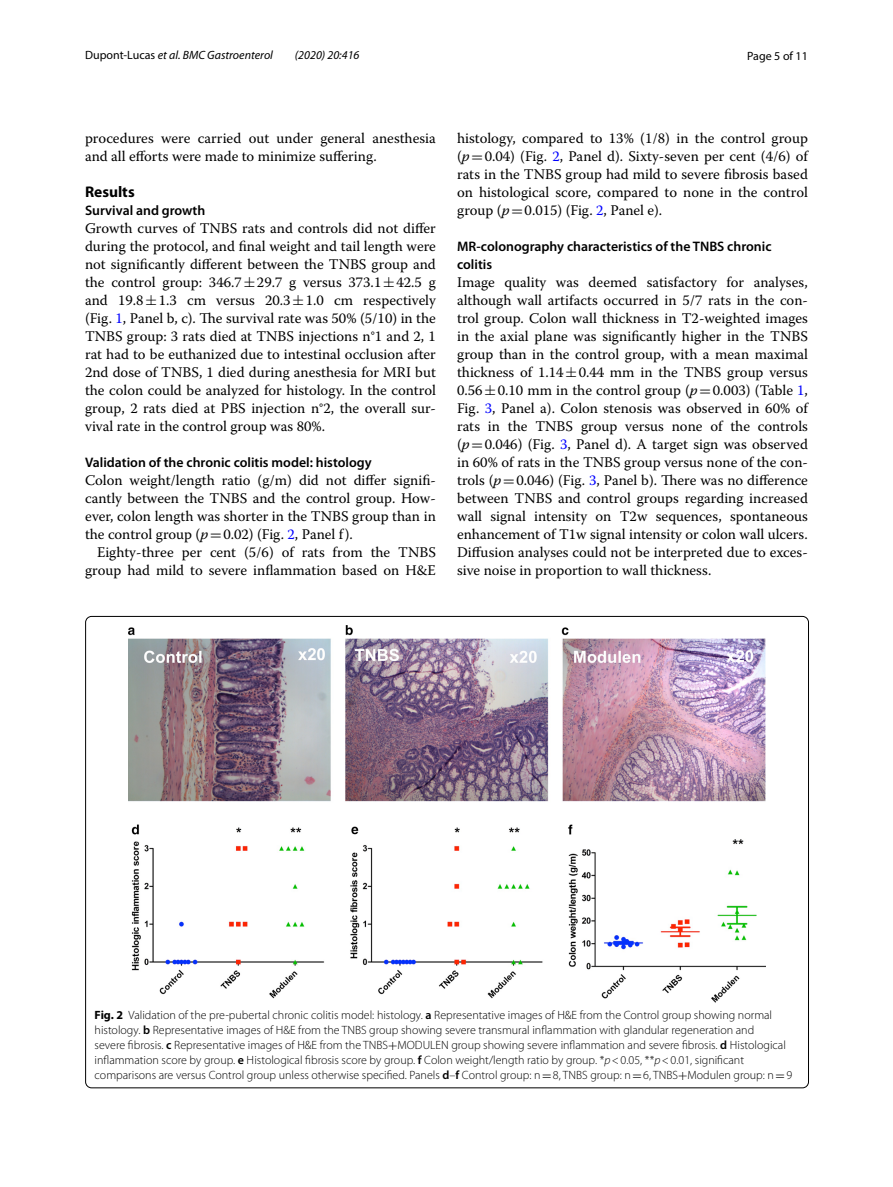
<style>
.page{position:relative;width:893px;height:1187px;background:#fff}
.page>*{position:absolute;margin:0;border:0;box-sizing:border-box;transform-origin:0 0}
.t1{font:700 15.45px "Myriad Pro";color:#000}
.t2{font:14.7px/18px "Warnock Pro";color:#000;text-align:justify}
.t3{font:600 13.8px/18px "Myriad Pro";color:#000}
.t4{font:300 12px/15px "Myriad Pro";color:#000}
.t5{font:italic 12px "Myriad Pro";color:#000}
.t6{font:12px "Myriad Pro";color:#000}
.s1{font-style:normal}
.s2{font-family:"MTSY"}
.s3{color:#00f}
.s4{font-style:italic}
.s5{font-weight:700}
.s6{font-weight:600}
.s7{font-family:"MTSY";font-weight:400}
</style>
<div class="page">
<img style="left:128px;top:625px;width:638px;height:378px">
<p class="t5" style="left:85px;top:48px;width:189px"><span class="s1">Dupont‑Lucas</span> et al. BMC Gastroenterol</p>
<p class="t5" style="left:295px;top:48px;width:66px">(2020) 20:416</p>
<p class="t6" style="left:747px;top:48px;width:62px">Page 5 of 11</p>
<p class="t2" style="left:85px;top:128px;width:352px">procedures were carried out under general anesthesia and all efforts were made to minimize suffering.</p>
<p class="t1" style="left:85px;top:181px;width:51px">Results</p>
<p class="t3" style="left:85px;top:201px;width:122px">Survival and growth</p>
<p class="t2" style="left:85px;top:218px;width:352px">Growth curves of TNBS rats and controls did not differ during the protocol, and final weight and tail length were not significantly different between the TNBS group and the control group: 346.7<span class="s2">±</span>29.7 g versus 373.1<span class="s2">±</span>42.5 g and 19.8<span class="s2">±</span>1.3 cm versus 20.3<span class="s2">±</span>1.0 cm respectively (Fig. <span class="s3">1</span>, Panel b, c). The survival rate was 50% (5/10) in the TNBS group: 3 rats died at TNBS injections n°1 and 2, 1 rat had to be euthanized due to intestinal occlusion after 2nd dose of TNBS, 1 died during anesthesia for MRI but the colon could be analyzed for histology. In the control group, 2 rats died at PBS injection n°2, the overall sur&shy;vival rate in the control group was 80%.</p>
<p class="t3" style="left:85px;top:453px;width:288px">Validation of the chronic colitis model: histology</p>
<p class="t2" style="left:85px;top:470px;width:352px">Colon weight/length ratio (g/m) did not differ signifi&shy;cantly between the TNBS and the control group. How&shy;ever, colon length was shorter in the TNBS group than in the control group (<span class="s4">p</span><span class="s2">=</span>0.02) (Fig. <span class="s3">2</span>, Panel f).</p>
<p class="t2" style="left:85px;top:542px;width:352px;text-align:right">Eighty-three per cent (5/6) of rats from the TNBS group had mild to severe inflammation based on H&amp;E</p>
<p class="t2" style="left:457px;top:128px;width:352px">histology, compared to 13% (1/8) in the control group (<span class="s4">p</span><span class="s2">=</span>0.04) (Fig. <span class="s3">2</span>, Panel d). Sixty-seven per cent (4/6) of rats in the TNBS group had mild to severe fibrosis based on histological score, compared to none in the control group (<span class="s4">p</span><span class="s2">=</span>0.015) (Fig. <span class="s3">2</span>, Panel e).</p>
<p class="t3" style="left:457px;top:237px;width:316px">MR‑colonography characteristics of the TNBS chronic colitis</p>
<p class="t2" style="left:457px;top:272px;width:352px">Image quality was deemed satisfactory for analyses, although wall artifacts occurred in 5/7 rats in the con&shy;trol group. Colon wall thickness in T2-weighted images in the axial plane was significantly higher in the TNBS group than in the control group, with a mean maximal thickness of 1.14<span class="s2">±</span>0.44 mm in the TNBS group versus 0.56<span class="s2">±</span>0.10 mm in the control group (<span class="s4">p</span><span class="s2">=</span>0.003) (Table <span class="s3">1</span>, Fig. <span class="s3">3</span>, Panel a). Colon stenosis was observed in 60% of rats in the TNBS group versus none of the controls (<span class="s4">p</span><span class="s2">=</span>0.046) (Fig. <span class="s3">3</span>, Panel d). A target sign was observed in 60% of rats in the TNBS group versus none of the con&shy;trols (<span class="s4">p</span><span class="s2">=</span>0.046) (Fig. <span class="s3">3</span>, Panel b). There was no difference between TNBS and control groups regarding increased wall signal intensity on T2w sequences, spontaneous enhancement of T1w signal intensity or colon wall ulcers.<br>Diffusion analyses could not be interpreted due to exces&shy;sive noise in proportion to wall thickness.</p>
<p class="t4" style="left:95px;top:1007px;width:699px"><span class="s5">Fig. 2</span> Validation of the pre-pubertal chronic colitis model: histology. <span class="s6">a</span> Representative images of H&amp;E from the Control group showing normal histology. <span class="s6">b</span> Representative images of H&amp;E from the TNBS group showing severe transmural inflammation with glandular regeneration and<br>severe fibrosis. <span class="s6">c</span> Representative images of H&amp;E from the TNBS<span class="s7">+</span>MODULEN group showing severe inflammation and severe fibrosis. <span class="s6">d</span> Histological inflammation score by group. <span class="s6">e</span> Histological fibrosis score by group. <span class="s6">f</span> Colon weight/length ratio by group. *<span class="s4">p</span>&lt;0.05, **<span class="s4">p</span>&lt;0.01, significant comparisons are versus Control group unless otherwise specified. Panels <span class="s6">d</span>–<span class="s6">f</span> Control group: n<span class="s7">=</span>8, TNBS group: n<span class="s7">=</span>6, TNBS<span class="s7">+</span>Modulen group: n<span class="s7">=</span>9</p>
</div>
